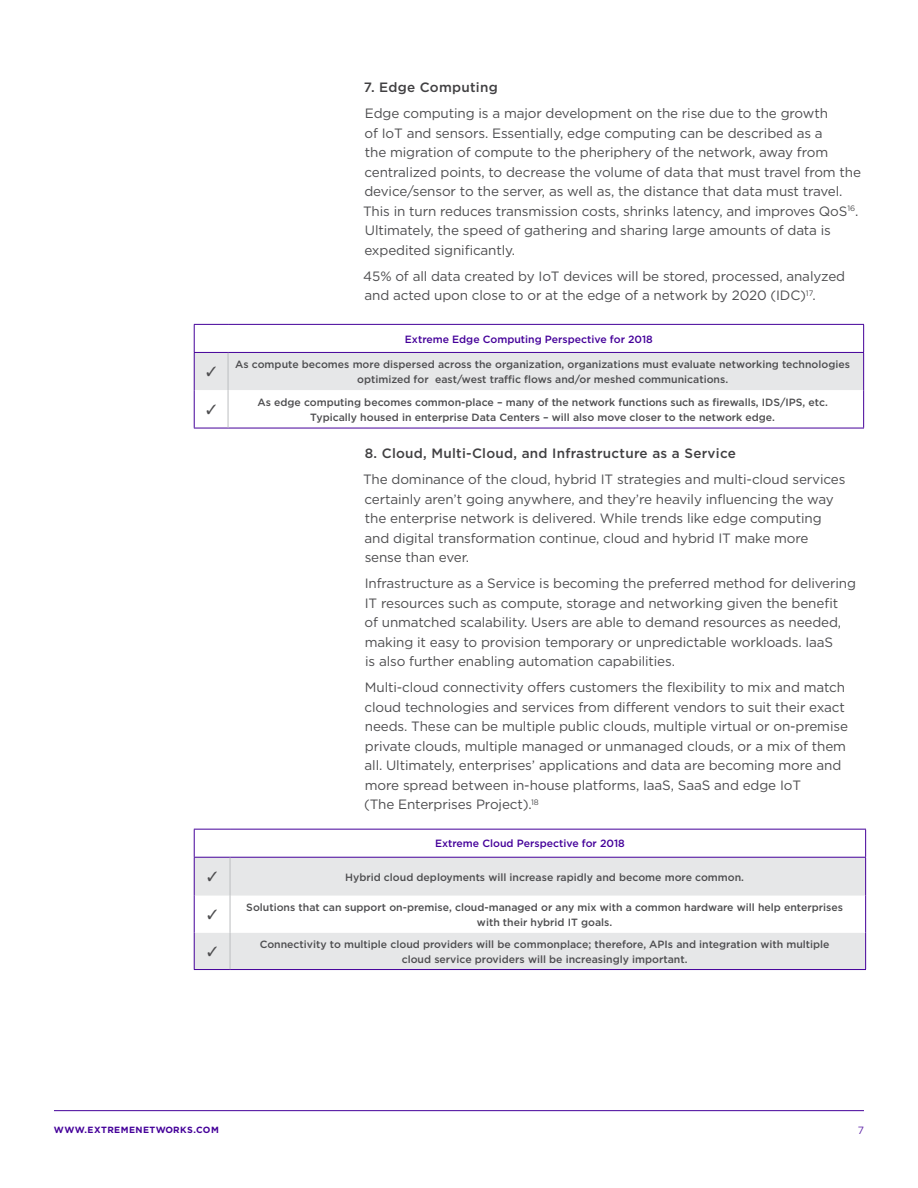
<style>
.page{position:relative;width:918px;height:1188px;background:#fff}
.page>*{position:absolute;margin:0;border:0;box-sizing:border-box;transform-origin:0 0}
.t1{font:13.5px/19.5px "Gotham";letter-spacing:-.01em;color:#4d4d4f}
.t2{font:500 13.5px "Gotham";letter-spacing:.02em;color:#414042}
.t3{font:500 10.5px/15px "Gotham";color:#4d4d4f;text-align:center}
.t4{font:500 10.5px "Gotham";color:#409}
.t5{font:10.5px "Gotham";color:#6026a8}
.t6{font:700 9px "Gotham";letter-spacing:.05em;color:#409}
</style>
<div class="page">
<hr style="left:54px;top:1110px;width:810px;height:1px;background:#409">
<hr style="left:194px;top:324px;width:34px;height:1px;background:#409">
<hr style="left:228px;top:324px;width:636px;height:1px;background:#409">
<hr style="left:194px;top:428px;width:34px;height:1px;background:#409">
<hr style="left:228px;top:428px;width:636px;height:1px;background:#409">
<div style="left:195px;top:858px;width:670px;height:111px;background:#e6e7e8"></div>
<svg style="left:865px;top:830px;width:1px;height:27px"></svg>
<hr style="left:194px;top:857px;width:36px;height:1px;background:#409">
<hr style="left:230px;top:857px;width:636px;height:1px;background:#409">
<hr style="left:230px;top:858px;width:1px;height:38px;background:#bcbec0">
<hr style="left:194px;top:829px;width:36px;height:1px;background:#409">
<svg style="left:194px;top:830px;width:1px;height:27px"></svg>
<hr style="left:230px;top:829px;width:636px;height:1px;background:#409">
<hr style="left:194px;top:858px;width:1px;height:38px;background:#409">
<hr style="left:194px;top:933px;width:1px;height:36px;background:#409">
<hr style="left:194px;top:969px;width:36px;height:1px;background:#409">
<hr style="left:230px;top:969px;width:636px;height:1px;background:#409">
<hr style="left:230px;top:933px;width:1px;height:36px;background:#bcbec0">
<hr style="left:865px;top:858px;width:1px;height:38px;background:#409">
<hr style="left:865px;top:933px;width:1px;height:36px;background:#409">
<svg style="left:194px;top:325px;width:670px;height:103px"></svg>
<svg style="left:208px;top:871px;width:9px;height:10px"></svg>
<svg style="left:194px;top:896px;width:672px;height:37px"></svg>
<svg style="left:208px;top:946px;width:9px;height:10px"></svg>
<p class="t2" style="left:364px;top:78px;width:135px">7. Edge Computing</p>
<p class="t1" style="left:363px;top:103px;width:499px">Edge computing is a major development on the rise due to the growth<br>of IoT and sensors. Essentially, edge computing can be described as a<br>the migration of compute to the pheriphery of the network, away from centralized points, to decrease the volume of data that must travel from the device/sensor to the server, as well as, the distance that data must travel.<br>This in turn reduces transmission costs, shrinks latency, and improves QoS<sup>16</sup>.<br>Ultimately, the speed of gathering and sharing large amounts of data is expedited significantly.</p>
<p class="t1" style="left:363px;top:266px;width:483px">45% of all data created by IoT devices will be stored, processed, analyzed and acted upon close to or at the edge of a network by 2020 (IDC)<sup>17</sup>.</p>
<p class="t4" style="left:405px;top:332px;width:250px">Extreme Edge Computing Perspective for 2018</p>
<p class="t3" style="left:235px;top:357px;width:616px">As compute becomes more dispersed across the organization, organizations must evaluate networking technologies optimized for east/west traffic flows and/or meshed communications.</p>
<p class="t3" style="left:257px;top:394px;width:572px">As edge computing becomes common-place – many of the network functions such as firewalls, IDS/IPS, etc.<br>Typically housed in enterprise Data Centers – will also move closer to the network edge.</p>
<p class="t2" style="left:365px;top:444px;width:373px">8. Cloud, Multi-Cloud, and Infrastructure as a Service</p>
<p class="t1" style="left:363px;top:469px;width:484px">The dominance of the cloud, hybrid IT strategies and multi-cloud services certainly aren’t going anywhere, and they’re heavily influencing the way the enterprise network is delivered. While trends like edge computing and digital transformation continue, cloud and hybrid IT make more sense than ever.</p>
<p class="t1" style="left:365px;top:573px;width:493px">Infrastructure as a Service is becoming the preferred method for delivering IT resources such as compute, storage and networking given the benefit<br>of unmatched scalability. Users are able to demand resources as needed, making it easy to provision temporary or unpredictable workloads. IaaS<br>is also further enabling automation capabilities.</p>
<p class="t1" style="left:364px;top:678px;width:485px">Multi-cloud connectivity offers customers the flexibility to mix and match cloud technologies and services from different vendors to suit their exact needs. These can be multiple public clouds, multiple virtual or on-premise private clouds, multiple managed or unmanaged clouds, or a mix of them all. Ultimately, enterprises’ applications and data are becoming more and more spread between in-house platforms, IaaS, SaaS and edge IoT<br>(The Enterprises Project).<sup>18</sup></p>
<p class="t4" style="left:435px;top:837px;width:191px">Extreme Cloud Perspective for 2018</p>
<p class="t3" style="left:345px;top:869px;width:400px">Hybrid cloud deployments will increase rapidly and become more common.</p>
<p class="t3" style="left:246px;top:900px;width:598px">Solutions that can support on-premise, cloud-managed or any mix with a common hardware will help enterprises with their hybrid IT goals.</p>
<p class="t3" style="left:260px;top:936px;width:571px">Connectivity to multiple cloud providers will be commonplace; therefore, APIs and integration with multiple cloud service providers will be increasingly important.</p>
<p class="t6" style="left:54px;top:1124px;width:166px">WWW.EXTREMENETWORKS.COM</p>
<p class="t5" style="left:858px;top:1124px;width:8px">7</p>
</div>
